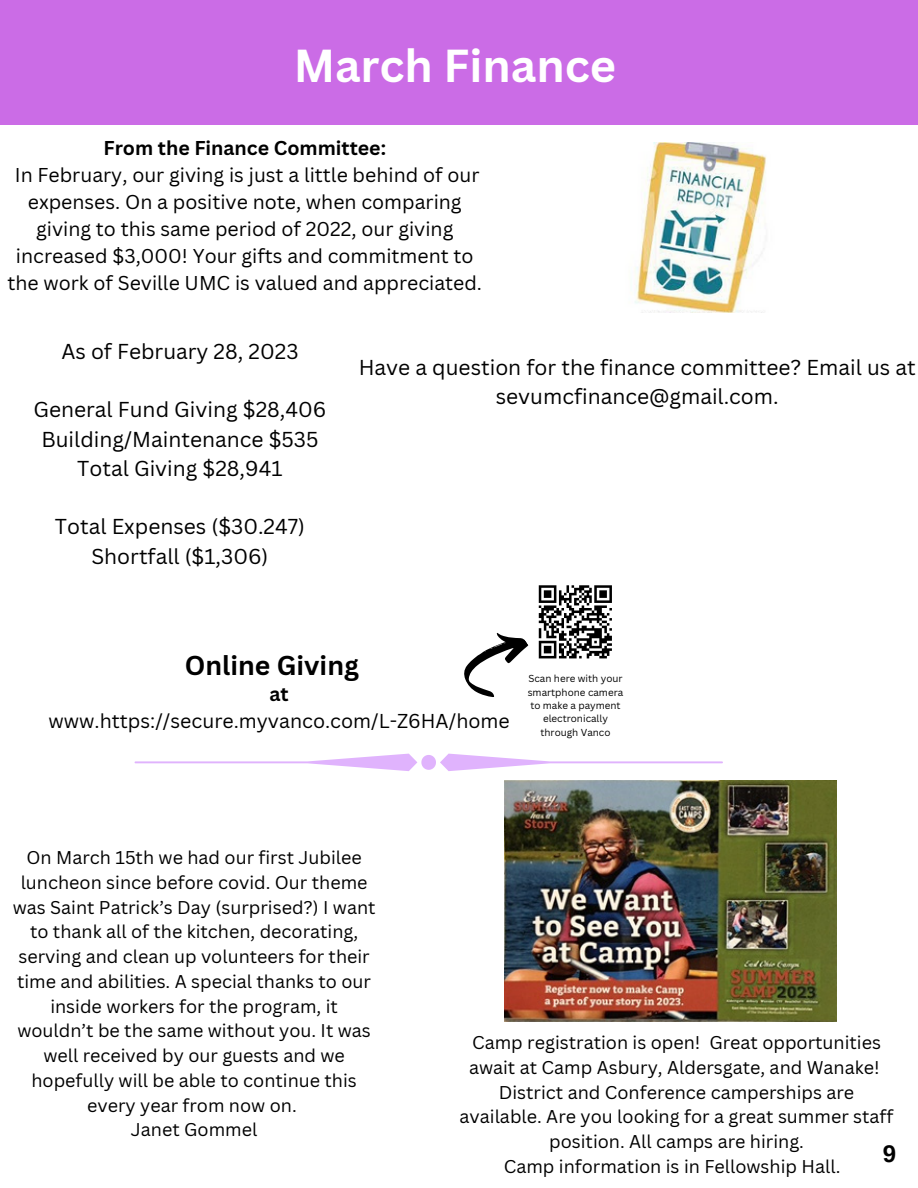
<style>
.page{position:relative;width:918px;height:1188px;background:#fff}
.page>*{position:absolute;margin:0;border:0;box-sizing:border-box;transform-origin:0 0}
.t1{font:700 45px "Canva Sans";color:#fff}
.t2{font:700 26.55px "Canva Sans";color:#000}
.t3{font:700 24px "Arimo";color:#000}
.t4{font:21px/29.2px "Canva Sans";color:#000;text-align:center}
.t5{font:19.5px/27px "Canva Sans";color:#000;text-align:center}
.t6{font:700 19.5px "Canva Sans";color:#000}
.t7{font:18px/24.8px "Canva Sans";color:#000;text-align:center}
.t8{font:9.9px/13.5px "Canva Sans";color:#000;text-align:center}
</style>
<div class="page">
<div style="left:0;top:0;width:918px;height:125px;background:#cb6ce6"></div>
<img style="left:635px;top:143px;width:132px;height:170px">
<svg style="left:464px;top:585px;width:148px;height:112px"></svg>
<svg style="left:135px;top:754px;width:588px;height:17px"></svg>
<img style="left:504px;top:781px;width:332px;height:241px">
<h1 class="t1" style="left:294px;top:34px;width:324px">March Finance</h1>
<p class="t6" style="left:103px;top:134px;width:284px">From the Finance Committee:</p>
<p class="t5" style="left:7px;top:161px;width:476px">In February, our giving is just a little behind of our expenses. On a positive note, when comparing giving to this same period of 2022, our giving increased $3,000! Your gifts and commitment to the work of Seville UMC is valued and appreciated.</p>
<p class="t4" style="left:61px;top:336px;width:239px">As of February 28, 2023</p>
<p class="t4" style="left:34px;top:395px;width:294px">General Fund Giving $28,406<br>Building/Maintenance $535<br>Total Giving $28,941</p>
<p class="t4" style="left:55px;top:512px;width:252px">Total Expenses ($30.247)<br>Shortfall ($1,306)</p>
<p class="t4" style="left:359px;top:352px;width:559px">Have a question for the finance committee? Email us at sevumcfinance@gmail.com.</p>
<h2 class="t2" style="left:185px;top:647px;width:176px">Online Giving</h2>
<p class="t6" style="left:269px;top:680px;width:21px">at</p>
<p class="t5" style="left:49px;top:707px;width:463px">www.https://secure.myvanco.com/L-Z6HA/home</p>
<p class="t8" style="left:528px;top:671px;width:97px">Scan here with your smartphone camera to make a payment electronically through Vanco</p>
<p class="t7" style="left:13px;top:845px;width:364px">On March 15th we had our first Jubilee luncheon since before covid. Our theme was Saint Patrick’s Day (surprised?) I want to thank all of the kitchen, decorating, serving and clean up volunteers for their time and abilities. A special thanks to our inside workers for the program, it wouldn’t be the same without you. It was well received by our guests and we hopefully will be able to continue this every year from now on.<br>Janet Gommel</p>
<p class="t7" style="left:460px;top:1030px;width:435px">Camp registration is open! Great opportunities await at Camp Asbury, Aldersgate, and Wanake!<br>District and Conference camperships are available. Are you looking for a great summer staff position. All camps are hiring.<br>Camp information is in Fellowship Hall.</p>
<h3 class="t3" style="left:883px;top:1140px;width:15px">9</h3>
</div>
